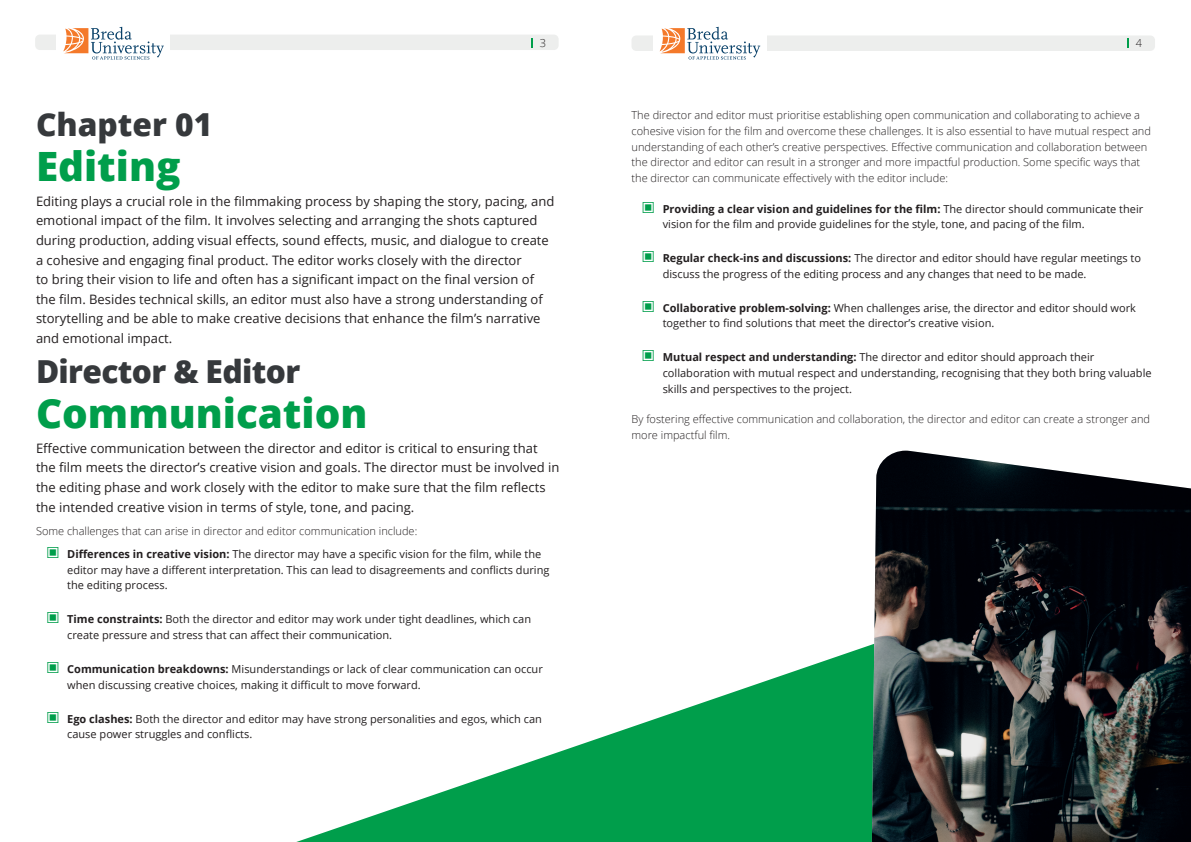
<style>
.page{position:relative;width:1191px;height:842px;background:#fff}
.page>*{position:absolute;margin:0;border:0;box-sizing:border-box;transform-origin:0 0}
.t1{font:800 40.4px "Open Sans";color:#009e4b}
.t2{font:800 31.7px "Open Sans";letter-spacing:-.02em;color:#36393c}
.t3{font:800 31.7px "Open Sans";color:#36393c}
.t4{font:13px/19.6px "Open Sans";color:#231f20}
.t5{font:11px/15.6px "Open Sans";color:#231f20}
.t6{font:300 11px/15.6px "Open Sans";color:#231f20}
.s1{font-family:"Segoe MDL2 Assets";color:#009e4b}
.s2{font-weight:700}
</style>
<div class="page">
<div style="left:35px;top:35px;width:523px;height:15px;background:#edeeed;border-radius:5px"></div>
<div style="left:631px;top:35px;width:524px;height:16px;background:#edeeed;border-radius:5px"></div>
<svg style="left:531px;top:39px;width:2px;height:9px"></svg>
<div style="left:56px;top:32px;width:114px;height:23px;background:#fff"></div>
<div style="left:653px;top:32px;width:114px;height:23px;background:#fff"></div>
<svg style="left:63px;top:27px;width:101px;height:33px"></svg>
<svg style="left:659px;top:27px;width:101px;height:33px"></svg>
<svg style="left:296px;top:645px;width:575px;height:197px"></svg>
<img style="left:872px;top:451px;width:319px;height:391px">
<h2 class="t3" style="left:36px;top:100px;width:178px">Chapter 01</h2>
<h1 class="t1" style="left:36px;top:136px;width:146px">Editing</h1>
<p class="t6" style="left:540px;top:35px;width:8px">3</p>
<p class="t6" style="left:1136px;top:35px;width:8px">4</p>
<p class="t6" style="left:631px;top:107px;width:521px">The director and editor must prioritise establishing open communication and collaborating to achieve a cohesive vision for the film and overcome these challenges. It is also essential to have mutual respect and understanding of each other’s creative perspectives. Effective communication and collaboration between the director and editor can result in a stronger and more impactful production. Some specific ways that the director can communicate effectively with the editor include:</p>
<p class="t4" style="left:36px;top:191px;width:520px">Editing plays a crucial role in the filmmaking process by shaping the story, pacing, and emotional impact of the film. It involves selecting and arranging the shots captured during production, adding visual effects, sound effects, music, and dialogue to create a cohesive and engaging final product. The editor works closely with the director<br>to bring their vision to life and often has a significant impact on the final version of the film. Besides technical skills, an editor must also have a strong understanding of storytelling and be able to make creative decisions that enhance the film’s narrative and emotional impact.</p>
<h2 class="t2" style="left:36px;top:347px;width:266px">Director &amp; Editor</h2>
<h1 class="t1" style="left:36px;top:383px;width:333px">Communication</h1>
<p class="t4" style="left:36px;top:438px;width:525px">Effective communication between the director and editor is critical to ensuring that the film meets the director’s creative vision and goals. The director must be involved in the editing phase and work closely with the editor to make sure that the film reflects the intended creative vision in terms of style, tone, and pacing.</p>
<p class="t6" style="left:36px;top:523px;width:383px">Some challenges that can arise in director and editor communication include:</p>
<p class="t5" style="left:67px;top:546px;width:484px;text-indent:-20px"><span class="s1">ҕ</span> <span class="s2">Differences in creative vision:</span> The director may have a specific vision for the film, while the editor may have a different interpretation. This can lead to disagreements and conflicts during the editing process.</p>
<p class="t5" style="left:67px;top:611px;width:465px;text-indent:-20px"><span class="s1">ҕ</span> <span class="s2">Time constraints:</span> Both the director and editor may work under tight deadlines, which can create pressure and stress that can affect their communication.</p>
<p class="t5" style="left:67px;top:661px;width:477px;text-indent:-20px"><span class="s1">ҕ</span> <span class="s2">Communication breakdowns:</span> Misunderstandings or lack of clear communication can occur when discussing creative choices, making it difficult to move forward.</p>
<p class="t5" style="left:67px;top:710px;width:476px;text-indent:-20px"><span class="s1">ҕ</span> <span class="s2">Ego clashes:</span> Both the director and editor may have strong personalities and egos, which can cause power struggles and conflicts.</p>
<p class="t5" style="left:662px;top:200px;width:482px;text-indent:-20px"><span class="s1">ҕ</span> <span class="s2">Providing a clear vision and guidelines for the film:</span> The director should communicate their vision for the film and provide guidelines for the style, tone, and pacing of the film.</p>
<p class="t5" style="left:662px;top:250px;width:480px;text-indent:-20px"><span class="s1">ҕ</span> <span class="s2">Regular check-ins and discussions:</span> The director and editor should have regular meetings to discuss the progress of the editing process and any changes that need to be made.</p>
<p class="t5" style="left:662px;top:300px;width:475px;text-indent:-20px"><span class="s1">ҕ</span> <span class="s2">Collaborative problem-solving:</span> When challenges arise, the director and editor should work together to find solutions that meet the director’s creative vision.</p>
<p class="t5" style="left:662px;top:349px;width:490px;text-indent:-20px"><span class="s1">ҕ</span> <span class="s2">Mutual respect and understanding:</span> The director and editor should approach their collaboration with mutual respect and understanding, recognising that they both bring valuable skills and perspectives to the project.</p>
<p class="t6" style="left:631px;top:411px;width:520px">By fostering effective communication and collaboration, the director and editor can create a stronger and more impactful film.</p>
</div>
